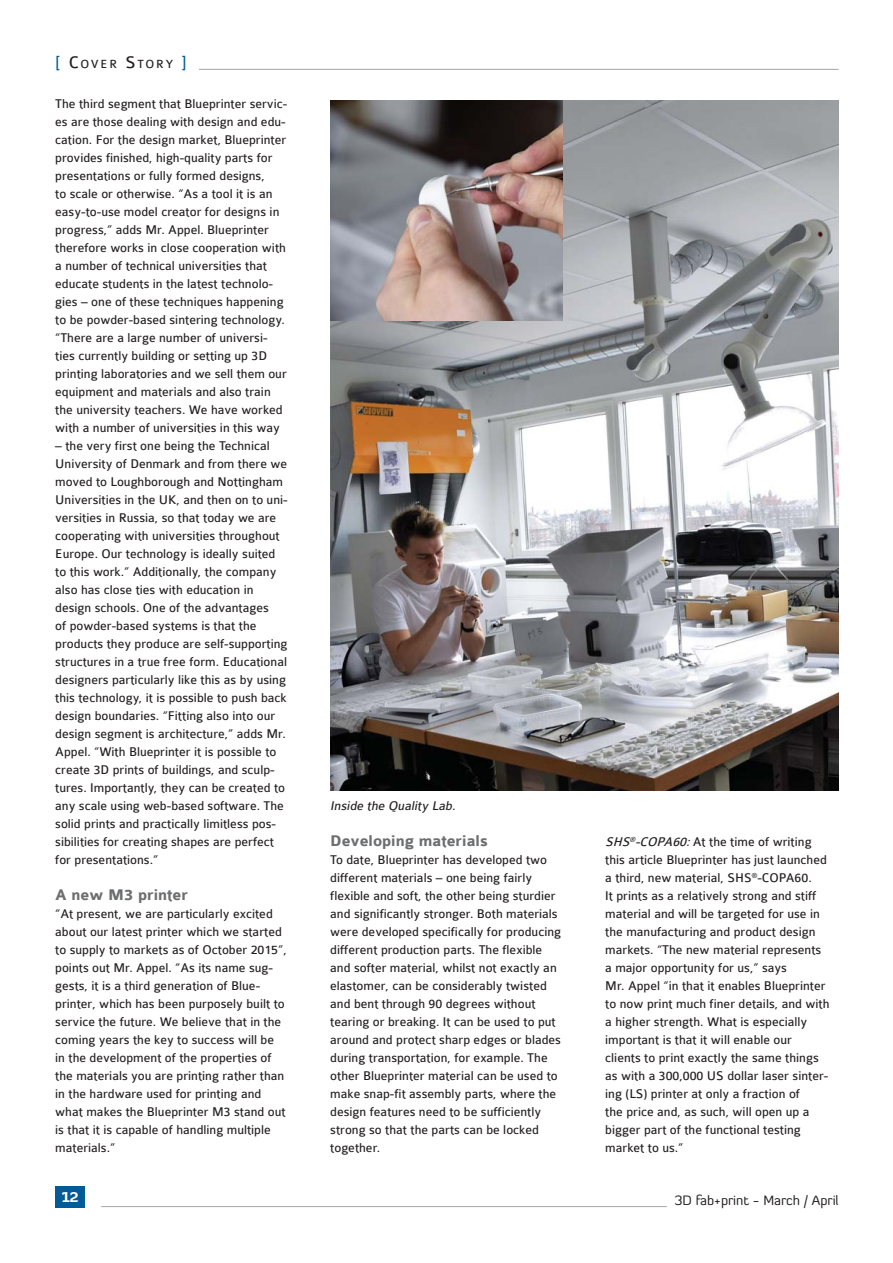
<style>
.page{position:relative;width:893px;height:1263px;background:#fff}
.page>*{position:absolute;margin:0;border:0;box-sizing:border-box;transform-origin:0 0}
.t1{font:700 16.5px "Colaborate";color:#6d6e70}
.t2{font:13.5px/18px "Colaborate";color:#231f20}
.t3{font:13.5px "Diavlo";color:#231f20}
.t4{font:italic 13.5px "Colaborate";color:#231f20}
.t5{font:900 13.5px "Diavlo";color:#fff}
.t6{font:12.6px "Colaborate";letter-spacing:.145em;color:#231f20}
.s1{font-size:18px;color:#005b97}
.s2{font-size:18px}
.s3{font-style:italic}
</style>
<div class="page">
<div style="left:55px;top:1186px;width:30px;height:22px;background:#005b97"></div>
<hr style="left:101px;top:1206px;width:566px;height:1px;background:#a7a9ac">
<hr style="left:127px;top:69px;width:711px;height:1px;background:#a7a9ac">
<div style="left:55px;top:49px;width:143px;height:27px;background:#fff"></div>
<img style="left:330px;top:100px;width:508px;height:691px">
<img style="left:330px;top:100px;width:233px;height:221px">
<p class="t6" style="left:55px;top:59px;width:133px"><span class="s1">[</span> <span class="s2">C</span>OVER <span class="s2">S</span>TORY <span class="s1">]</span></p>
<p class="t2" style="left:55px;top:96px;width:234px">The third segment that Blueprinter servic&shy;es are those dealing with design and edu&shy;cation. For the design market, Blueprinter provides finished, high-quality parts for presentations or fully formed designs,<br>to scale or otherwise. “As a tool it is an easy-to-use model creator for designs in progress,” adds Mr. Appel. Blueprinter therefore works in close cooperation with a number of technical universities that educate students in the latest technolo&shy;gies – one of these techniques happening to be powder-based sintering technology. “There are a large number of universi&shy;ties currently building or setting up 3D printing laboratories and we sell them our equipment and materials and also train the university teachers. We have worked with a number of universities in this way</p>
<p class="t2" style="left:55px;top:438px;width:234px">– the very first one being the Technical University of Denmark and from there we moved to Loughborough and Nottingham Universities in the UK, and then on to uni&shy;versities in Russia, so that today we are cooperating with universities throughout Europe. Our technology is ideally suited to this work.” Additionally, the company also has close ties with education in design schools. One of the advantages<br>of powder-based systems is that the products they produce are self-supporting structures in a true free form. Educational designers particularly like this as by using this technology, it is possible to push back design boundaries. “Fitting also into our design segment is architecture,” adds Mr.<br>Appel. “With Blueprinter it is possible to create 3D prints of buildings, and sculp&shy;tures. Importantly, they can be created to any scale using web-based software. The solid prints and practically limitless pos&shy;sibilities for creating shapes are perfect for presentations.”</p>
<p class="t1" style="left:55px;top:888px;width:134px">A new M3 printer</p>
<p class="t2" style="left:55px;top:906px;width:233px">“At present, we are particularly excited about our latest printer which we started to supply to markets as of October 2015”, points out Mr. Appel. “As its name sug&shy;gests, it is a third generation of Blue&shy;printer, which has been purposely built to service the future. We believe that in the coming years the key to success will be in the development of the properties of the materials you are printing rather than in the hardware used for printing and what makes the Blueprinter M3 stand out is that it is capable of handling multiple materials.”</p>
<p class="t4" style="left:330px;top:801px;width:129px">Inside the Quality Lab.</p>
<p class="t1" style="left:330px;top:834px;width:159px">Developing materials</p>
<p class="t2" style="left:330px;top:852px;width:232px">To date, Blueprinter has developed two different materials – one being fairly flexible and soft, the other being sturdier and significantly stronger. Both materials were developed specifically for producing different production parts. The flexible and softer material, whilst not exactly an elastomer, can be considerably twisted and bent through 90 degrees without tearing or breaking. It can be used to put around and protect sharp edges or blades during transportation, for example. The other Blueprinter material can be used to make snap-fit assembly parts, where the design features need to be sufficiently strong so that the parts can be locked together.</p>
<p class="t2" style="left:605px;top:834px;width:226px"><span class="s3">SHS</span><sup>®</sup><span class="s3">-COPA60:</span>At the time of writing this article Blueprinter has just launched a third, new material, SHS<sup>®</sup>-COPA60.<br>It prints as a relatively strong and stiff material and will be targeted for use in the manufacturing and product design markets. “The new material represents a major opportunity for us,” says<br>Mr. Appel “in that it enables Blueprinter to now print much finer details, and with a higher strength. What is especially important is that it will enable our clients to print exactly the same things as with a 300,000 US dollar laser sinter&shy;ing (LS) printer at only a fraction of<br>the price and, as such, will open up a bigger part of the functional testing market to us.”</p>
<p class="t5" style="left:62px;top:1192px;width:18px">12</p>
<p class="t3" style="left:674px;top:1196px;width:166px">3D fab+print - March / April</p>
</div>
